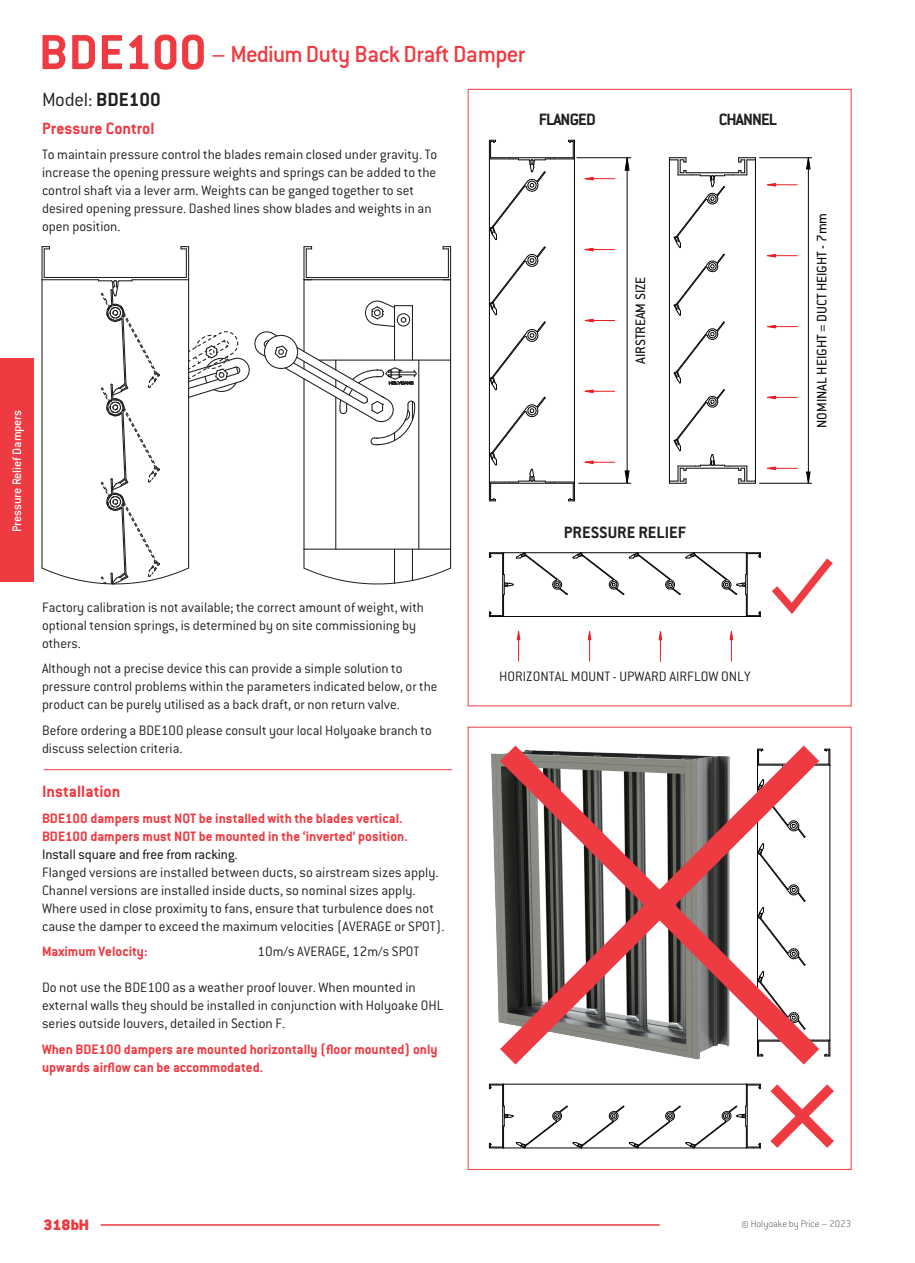
<style>
.page{position:relative;width:915px;height:1263px;background:#fff}
.page>*{position:absolute;margin:0;border:0;box-sizing:border-box;transform-origin:0 0}
.t1{font:25.5px "Conduit ITC Medium";letter-spacing:-.025em;color:#ee3a41}
.t2{font:21px "Conduit ITC Light";letter-spacing:-.02em;color:#231f20}
.t3{font:700 18px "Conduit ITC";color:#ee3a41}
.t4{font:700 18px "Conduit ITC";letter-spacing:-.05em;color:#231f20}
.t5{font:700 18px "Conduit ITC";color:#231f20}
.t6{font:16.5px "Conduit ITC Black";color:#ee3a41}
.t7{font:15px/18px "Conduit ITC Light";color:#231f20}
.t8{font:700 15px/18px "Conduit ITC";color:#ee3a41}
.t9{font:15px "Conduit ITC";color:#050504}
.t10{font:15px "Conduit ITC";color:#231f20}
.t11{font:13.5px "Conduit ITC Medium";letter-spacing:-.015em;color:#fff}
.t12{font:300 10.5px "Conduit ITC Extra";color:#57585a}
.s1{font-family:"Conduit ITC";font-weight:700;font-size:54px}
.s2{font-family:"Conduit ITC";font-weight:700}
</style>
<div class="page">
<div style="left:0;top:358px;width:33px;height:224px;background:#ee3a41"></div>
<hr style="left:100px;top:1224px;width:559px;height:2px;background:#ee3a41">
<svg style="left:770px;top:1084px;width:64px;height:64px"></svg>
<hr style="left:44px;top:769px;width:408px;height:1px;background:#ee3a41">
<img style="left:491px;top:753px;width:9px;height:270px">
<svg style="left:819px;top:748px;width:11px;height:308px"></svg>
<svg style="left:488px;top:1084px;width:272px;height:65px"></svg>
<svg style="left:500px;top:745px;width:319px;height:319px"></svg>
<hr style="left:759px;top:483px;width:52px;height:1px;background:#050504">
<hr style="left:759px;top:157px;width:52px;height:1px;background:#050504">
<svg style="left:805px;top:157px;width:5px;height:327px"></svg>
<svg style="left:668px;top:157px;width:87px;height:327px"></svg>
<hr style="left:767px;top:397px;width:30px;height:1px;background:#ee1f23">
<svg style="left:767px;top:395px;width:9px;height:5px"></svg>
<hr style="left:767px;top:255px;width:30px;height:1px;background:#ee1f23">
<svg style="left:767px;top:254px;width:9px;height:4px"></svg>
<hr style="left:767px;top:184px;width:30px;height:1px;background:#ee1f23">
<svg style="left:767px;top:183px;width:9px;height:4px"></svg>
<hr style="left:767px;top:468px;width:30px;height:1px;background:#ee1f23">
<svg style="left:767px;top:466px;width:9px;height:4px"></svg>
<hr style="left:767px;top:326px;width:30px;height:1px;background:#ee1f23">
<svg style="left:767px;top:324px;width:9px;height:5px"></svg>
<hr style="left:576px;top:157px;width:54px;height:1px;background:#050504">
<hr style="left:578px;top:483px;width:52px;height:1px;background:#050504">
<svg style="left:624px;top:157px;width:5px;height:327px"></svg>
<hr style="left:574px;top:159px;width:1px;height:323px;background:#050504">
<hr style="left:489px;top:159px;width:1px;height:323px;background:#050504">
<svg style="left:488px;top:140px;width:87px;height:100px"></svg>
<svg style="left:488px;top:246px;width:58px;height:69px"></svg>
<svg style="left:488px;top:321px;width:87px;height:181px"></svg>
<hr style="left:584px;top:391px;width:30px;height:1px;background:#ee1f23">
<svg style="left:584px;top:389px;width:9px;height:4px"></svg>
<hr style="left:584px;top:249px;width:30px;height:1px;background:#ee1f23">
<svg style="left:584px;top:247px;width:9px;height:5px"></svg>
<hr style="left:584px;top:178px;width:30px;height:1px;background:#ee1f23">
<svg style="left:584px;top:177px;width:9px;height:4px"></svg>
<hr style="left:584px;top:462px;width:30px;height:1px;background:#ee1f23">
<svg style="left:584px;top:460px;width:9px;height:4px"></svg>
<svg style="left:584px;top:318px;width:30px;height:5px"></svg>
<svg style="left:488px;top:552px;width:345px;height:65px"></svg>
<hr style="left:589px;top:631px;width:1px;height:30px;background:#ee1f23">
<svg style="left:587px;top:631px;width:4px;height:9px"></svg>
<hr style="left:730px;top:631px;width:1px;height:30px;background:#ee1f23">
<svg style="left:729px;top:631px;width:4px;height:9px"></svg>
<hr style="left:518px;top:631px;width:1px;height:30px;background:#ee1f23">
<svg style="left:516px;top:631px;width:4px;height:9px"></svg>
<svg style="left:658px;top:631px;width:4px;height:30px"></svg>
<svg style="left:41px;top:246px;width:410px;height:339px"></svg>
<h1 class="t1" style="left:39px;top:38px;width:488px"><span class="s1">BDE100</span> – Medium Duty Back Draft Damper</h1>
<h2 class="t2" style="left:42px;top:87px;width:120px">Model: <span class="s2">BDE100</span></h2>
<p class="t3" style="left:42px;top:117px;width:114px">Pressure Control</p>
<p class="t7" style="left:42px;top:145px;width:396px">To maintain pressure control the blades remain closed under gravity. To increase the opening pressure weights and springs can be added to the control shaft via a lever arm. Weights can be ganged together to set desired opening pressure. Dashed lines show blades and weights in an open position.</p>
<p class="t4" style="left:538px;top:109px;width:58px">FLANGED</p>
<p class="t9" style="left:631px;top:364px;width:89px;rotate:-90deg">AIRSTREAM SIZE</p>
<p class="t11" style="left:9px;top:532px;width:123px;rotate:-90deg">Pressure Relief Dampers</p>
<p class="t5" style="left:563px;top:521px;width:124px">PRESSURE RELIEF</p>
<p class="t4" style="left:718px;top:109px;width:60px">CHANNEL</p>
<p class="t7" style="left:42px;top:598px;width:383px">Factory calibration is not available; the correct amount of weight, with optional tension springs, is determined by on site commissioning by others.</p>
<p class="t7" style="left:42px;top:659px;width:397px">Although not a precise device this can provide a simple solution to pressure control problems within the parameters indicated below, or the product can be purely utilised as a back draft, or non return valve.</p>
<p class="t7" style="left:42px;top:721px;width:391px">Before ordering a BDE100 please consult your local Holyoake branch to discuss selection criteria.</p>
<p class="t3" style="left:42px;top:781px;width:80px">Installation</p>
<p class="t8" style="left:42px;top:808px;width:367px">BDE100 dampers must NOT be installed with the blades vertical.<br>BDE100 dampers must NOT be mounted in the ‘inverted’ position.</p>
<p class="t10" style="left:42px;top:845px;width:197px">Install square and free from racking.</p>
<p class="t7" style="left:42px;top:862px;width:404px">Flanged versions are installed between ducts, so airstream sizes apply.<br>Channel versions are installed inside ducts, so nominal sizes apply.<br>Where used in close proximity to fans, ensure that turbulence does not cause the damper to exceed the maximum velocities (AVERAGE or SPOT).</p>
<p class="t8" style="left:42px;top:942px;width:107px">Maximum Velocity:</p>
<p class="t7" style="left:257px;top:942px;width:163px">10m/s AVERAGE, 12m/s SPOT</p>
<p class="t7" style="left:42px;top:978px;width:403px">Do not use the BDE100 as a weather proof louver. When mounted in external walls they should be installed in conjunction with Holyoake OHL series outside louvers, detailed in Section F.</p>
<p class="t8" style="left:42px;top:1040px;width:397px">When BDE100 dampers are mounted horizontally (floor mounted) only upwards airflow can be accommodated.</p>
<p class="t7" style="left:499px;top:667px;width:253px">HORIZONTAL MOUNT - UPWARD AIRFLOW ONLY</p>
<p class="t9" style="left:812px;top:428px;width:216px;rotate:-90deg">NOMINAL HEIGHT = DUCT HEIGHT - 7mm</p>
<p class="t6" style="left:44px;top:1214px;width:47px">318bH</p>
<p class="t12" style="left:741px;top:1218px;width:111px">© Holyoake by Price – 2023</p>
</div>
